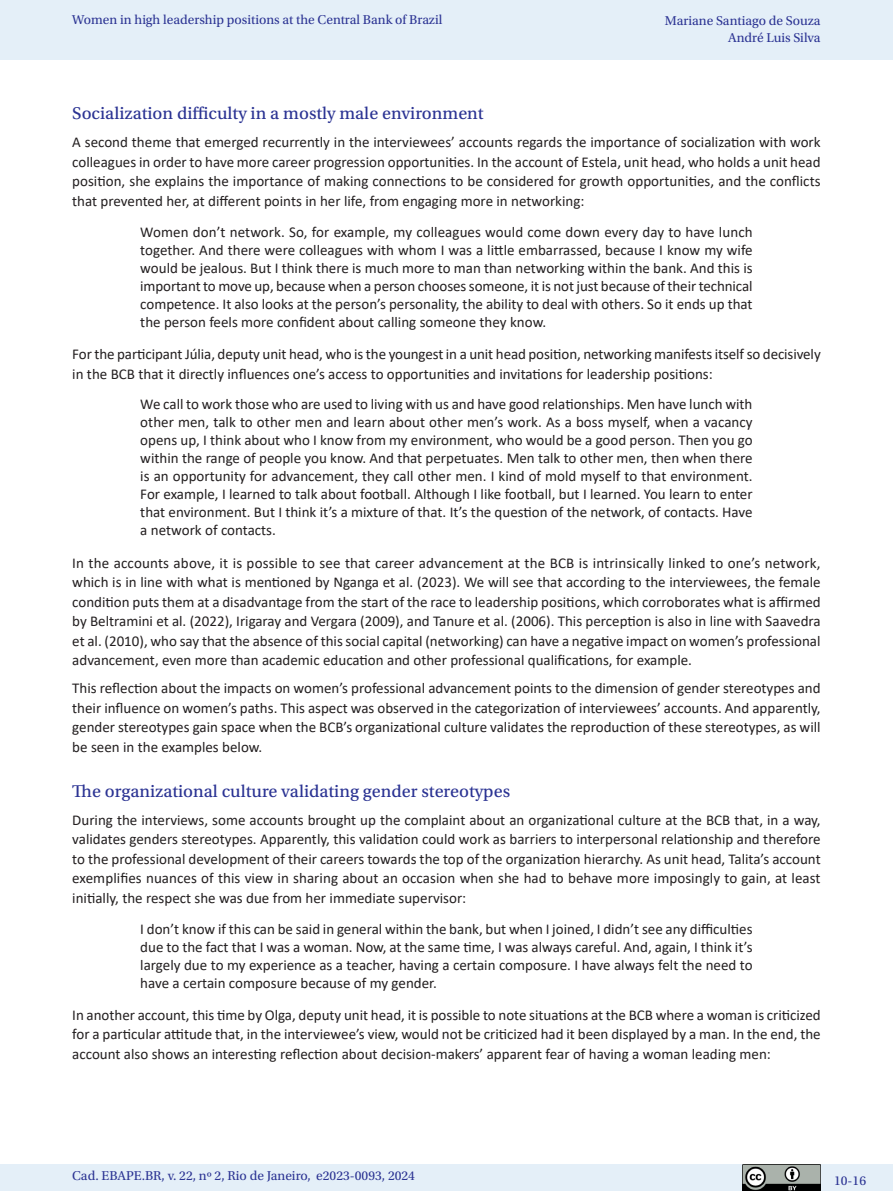
<style>
.page{position:relative;width:893px;height:1191px;background:#fff}
.page>*{position:absolute;margin:0;border:0;box-sizing:border-box;transform-origin:0 0}
._07_2_sub2{font:18px "Utopia Std Capt";color:#2b3393}
._06_0_texto{font:15px/19.5px "Calibri";color:#231f20;text-align:justify}
._06_2_citação{font:15px/18px "Calibri";color:#231f20;text-align:justify}
.t1{font:13.5px/16.5px "Utopia Std";color:#2b3393;text-align:right}
</style>
<div class="page">
<div style="left:0;top:0;width:893px;height:60px;background:#e4eff8"></div>
<div style="left:0;top:1164px;width:893px;height:27px;background:#e4eff8"></div>
<img style="left:743px;top:1164px;width:78px;height:27px">
<p class="t1" style="left:72px;top:11px;width:372px">Women in high leadership positions at the Central Bank of Brazil</p>
<p class="t1" style="left:665px;top:13px;width:157px">Mariane Santiago de Souza<br>André Luis Silva</p>
<p class="_07_2_sub2" style="left:72px;top:104px;width:413px">Socialization difficulty in a mostly male environment</p>
<p class="_06_0_texto" style="left:72px;top:132px;width:750px">A second theme that emerged recurrently in the interviewees’ accounts regards the importance of socialization with work colleagues in order to have more career progression opportunities. In the account of Estela, unit head, who holds a unit head position, she explains the importance of making connections to be considered for growth opportunities, and the conflicts that prevented her, at different points in her life, from engaging more in networking:</p>
<p class="_06_2_citação" style="left:140px;top:222px;width:614px">Women don’t network. So, for example, my colleagues would come down every day to have lunch together. And there were colleagues with whom I was a little embarrassed, because I know my wife would be jealous. But I think there is much more to man than networking within the bank. And this is important to move up, because when a person chooses someone, it is not just because of their technical competence. It also looks at the person’s personality, the ability to deal with others. So it ends up that the person feels more confident about calling someone they know.</p>
<p class="_06_0_texto" style="left:72px;top:344px;width:750px">For the participant Júlia, deputy unit head, who is the youngest in a unit head position, networking manifests itself so decisively in the BCB that it directly influences one’s access to opportunities and invitations for leadership positions:</p>
<p class="_06_2_citação" style="left:140px;top:395px;width:614px">We call to work those who are used to living with us and have good relationships. Men have lunch with other men, talk to other men and learn about other men’s work. As a boss myself, when a vacancy opens up, I think about who I know from my environment, who would be a good person. Then you go within the range of people you know. And that perpetuates. Men talk to other men, then when there is an opportunity for advancement, they call other men. I kind of mold myself to that environment.<br>For example, I learned to talk about football. Although I like football, but I learned. You learn to enter that environment. But I think it’s a mixture of that. It’s the question of the network, of contacts. Have a network of contacts.</p>
<p class="_06_0_texto" style="left:72px;top:552px;width:750px">In the accounts above, it is possible to see that career advancement at the BCB is intrinsically linked to one’s network, which is in line with what is mentioned by Nganga et al. (2023). We will see that according to the interviewees, the female condition puts them at a disadvantage from the start of the race to leadership positions, which corroborates what is affirmed by Beltramini et al. (2022), Irigaray and Vergara (2009), and Tanure et al. (2006). This perception is also in line with Saavedra et al. (2010), who say that the absence of this social capital (networking) can have a negative impact on women’s professional advancement, even more than academic education and other professional qualifications, for example.</p>
<p class="_06_0_texto" style="left:72px;top:678px;width:750px">This reflection about the impacts on women’s professional advancement points to the dimension of gender stereotypes and their influence on women’s paths. This aspect was observed in the categorization of interviewees’ accounts. And apparently, gender stereotypes gain space when the BCB’s organizational culture validates the reproduction of these stereotypes, as will be seen in the examples below.</p>
<p class="_07_2_sub2" style="left:72px;top:781px;width:439px">The organizational culture validating gender stereotypes</p>
<p class="_06_0_texto" style="left:72px;top:809px;width:750px">During the interviews, some accounts brought up the complaint about an organizational culture at the BCB that, in a way, validates genders stereotypes. Apparently, this validation could work as barriers to interpersonal relationship and therefore to the professional development of their careers towards the top of the organization hierarchy. As unit head, Talita’s account exemplifies nuances of this view in sharing about an occasion when she had to behave more imposingly to gain, at least initially, the respect she was due from her immediate supervisor:</p>
<p class="_06_2_citação" style="left:140px;top:919px;width:614px">I don’t know if this can be said in general within the bank, but when I joined, I didn’t see any difficulties due to the fact that I was a woman. Now, at the same time, I was always careful. And, again, I think it’s largely due to my experience as a teacher, having a certain composure. I have always felt the need to have a certain composure because of my gender.</p>
<p class="_06_0_texto" style="left:72px;top:1004px;width:750px">In another account, this time by Olga, deputy unit head, it is possible to note situations at the BCB where a woman is criticized for a particular attitude that, in the interviewee’s view, would not be criticized had it been displayed by a man. In the end, the account also shows an interesting reflection about decision-makers’ apparent fear of having a woman leading men:</p>
<p class="t1" style="left:72px;top:1167px;width:344px">Cad. EBAPE.BR, v. 22, nº 2, Rio de Janeiro, e2023-0093, 2024</p>
<p class="t1" style="left:834px;top:1172px;width:33px">10-16</p>
</div>
